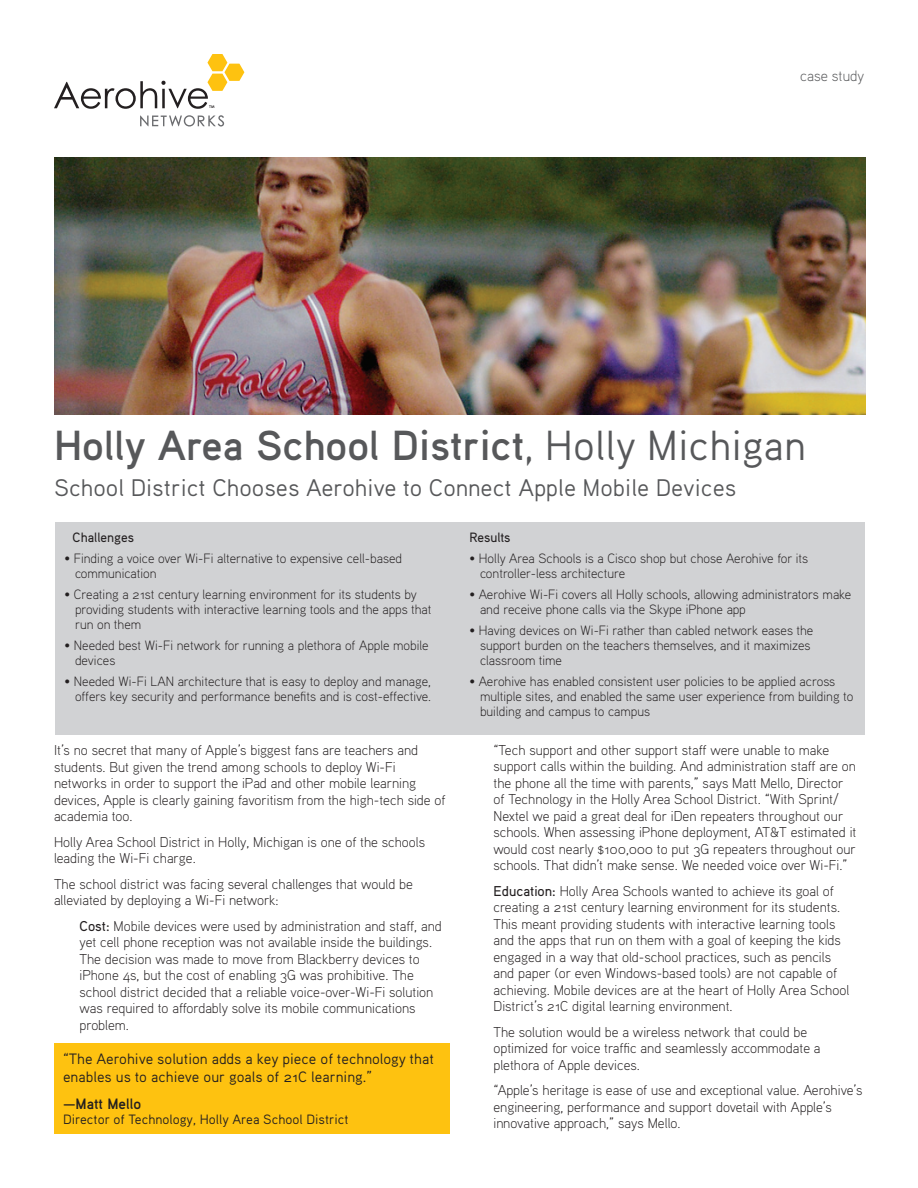
<style>
.page{position:relative;width:918px;height:1188px;background:#fff}
.page>*{position:absolute;margin:0;border:0;box-sizing:border-box;transform-origin:0 0}
.t1{font:700 42px "Aaux Pro";color:#57585a}
.t2{font:24px "Aaux Pro Regular OSF";color:#57585a}
.t3{font:15px/18px "Aaux Pro Regular OSF";color:#231f20}
.t4{font:700 15px "Aaux Pro";color:#231f20}
.t5{font:15px "Aaux Pro Light OSF";color:#57585a}
.t6{font:14.25px/16.5px "Aaux Pro Light OSF";color:#231f20}
.t7{font:13.5px/15px "Aaux Pro Light OSF";color:#231f20}
.t8{font:13.5px "Aaux Pro Regular OSF";color:#231f20}
.t9{font:13.5px "Aaux Pro Medium OSF";color:#231f20}
.s1{font-family:"Aaux Pro Regular OSF";font-weight:400}
.s2{font-family:"Aaux Pro Medium OSF"}
</style>
<div class="page">
<svg style="left:140px;top:115px;width:84px;height:12px"></svg>
<svg style="left:54px;top:54px;width:190px;height:55px"></svg>
<div style="left:54px;top:1043px;width:396px;height:91px;background:#fec210"></div>
<img style="left:54px;top:158px;width:812px;height:256px">
<div style="left:56px;top:522px;width:810px;height:213px;background:#d1d2d4"></div>
<p class="t5" style="left:800px;top:66px;width:66px">case study</p>
<h1 class="t1" style="left:54px;top:418px;width:754px">Holly Area School District<span class="s1">, Holly Michigan</span></h1>
<h2 class="t2" style="left:54px;top:473px;width:684px">School District Chooses Aerohive to Connect Apple Mobile Devices</h2>
<p class="t9" style="left:73px;top:529px;width:63px">Challenges</p>
<p class="t7" style="left:75px;top:550px;width:329px;text-indent:-11px">• Finding a voice over Wi-Fi alternative to expensive cell-based communication</p>
<p class="t7" style="left:75px;top:586px;width:358px;text-indent:-11px">• Creating a 21st century learning environment for its students by providing students with interactive learning tools and the apps that run on them</p>
<p class="t7" style="left:75px;top:637px;width:355px;text-indent:-11px">• Needed best Wi-Fi network for running a plethora of Apple mobile devices</p>
<p class="t7" style="left:64px;top:673px;width:368px;text-align:right">• Needed Wi-Fi LAN architecture that is easy to deploy and manage, offers key security and performance benefits and is cost-effective.</p>
<p class="t6" style="left:54px;top:741px;width:393px">It’s no secret that many of Apple’s biggest fans are teachers and students. But given the trend among schools to deploy Wi-Fi networks in order to support the iPad and other mobile learning devices, Apple is clearly gaining favoritism from the high-tech side of academia too.</p>
<p class="t6" style="left:54px;top:833px;width:373px">Holly Area School District in Holly, Michigan is one of the schools leading the Wi-Fi charge.</p>
<p class="t6" style="left:54px;top:875px;width:360px">The school district was facing several challenges that would be alleviated by deploying a Wi-Fi network:</p>
<p class="t6" style="left:79px;top:917px;width:364px"><span class="s2">Cost:</span> Mobile devices were used by administration and staff, and yet cell phone reception was not available inside the buildings.<br>The decision was made to move from Blackberry devices to iPhone 4s, but the cost of enabling 3G was prohibitive. The school district decided that a reliable voice-over-Wi-Fi solution was required to affordably solve its mobile communications problem.</p>
<p class="t3" style="left:63px;top:1049px;width:372px">“The Aerohive solution adds a key piece of technology that enables us to achieve our goals of 21C learning.”</p>
<p class="t4" style="left:63px;top:1094px;width:80px">—Matt Mello</p>
<p class="t8" style="left:63px;top:1111px;width:287px">Director of Technology, Holly Area School District</p>
<p class="t9" style="left:470px;top:529px;width:43px">Results</p>
<p class="t7" style="left:480px;top:550px;width:330px;text-indent:-11px">• Holly Area Schools is a Cisco shop but chose Aerohive for its controller-less architecture</p>
<p class="t7" style="left:480px;top:586px;width:373px;text-indent:-11px">• Aerohive Wi-Fi covers all Holly schools, allowing administrators make and receive phone calls via the Skype iPhone app</p>
<p class="t7" style="left:480px;top:622px;width:335px;text-indent:-11px">• Having devices on Wi-Fi rather than cabled network eases the support burden on the teachers themselves, and it maximizes classroom time</p>
<p class="t7" style="left:480px;top:673px;width:375px;text-indent:-11px">• Aerohive has enabled consistent user policies to be applied across multiple sites, and enabled the same user experience from building to building and campus to campus</p>
<p class="t6" style="left:493px;top:741px;width:364px">“Tech support and other support staff were unable to make support calls within the building. And administration staff are on the phone all the time with parents,” says Matt Mello, Director of Technology in the Holly Area School District. “With Sprint/ Nextel we paid a great deal for iDen repeaters throughout our schools. When assessing iPhone deployment, AT&amp;T estimated it would cost nearly $100,000 to put 3G repeaters throughout our schools. That didn’t make sense. We needed voice over Wi-Fi.”</p>
<p class="t6" style="left:493px;top:882px;width:357px"><span class="s2">Education:</span> Holly Area Schools wanted to achieve its goal of creating a 21st century learning environment for its students.<br>This meant providing students with interactive learning tools and the apps that run on them with a goal of keeping the kids engaged in a way that old-school practices, such as pencils and paper (or even Windows-based tools) are not capable of achieving. Mobile devices are at the heart of Holly Area School District’s 21C digital learning environment.</p>
<p class="t6" style="left:493px;top:1023px;width:329px">The solution would be a wireless network that could be optimized for voice traffic and seamlessly accommodate a plethora of Apple devices.</p>
<p class="t6" style="left:493px;top:1082px;width:370px">“Apple’s heritage is ease of use and exceptional value. Aerohive’s engineering, performance and support dovetail with Apple’s innovative approach,” says Mello.</p>
</div>
